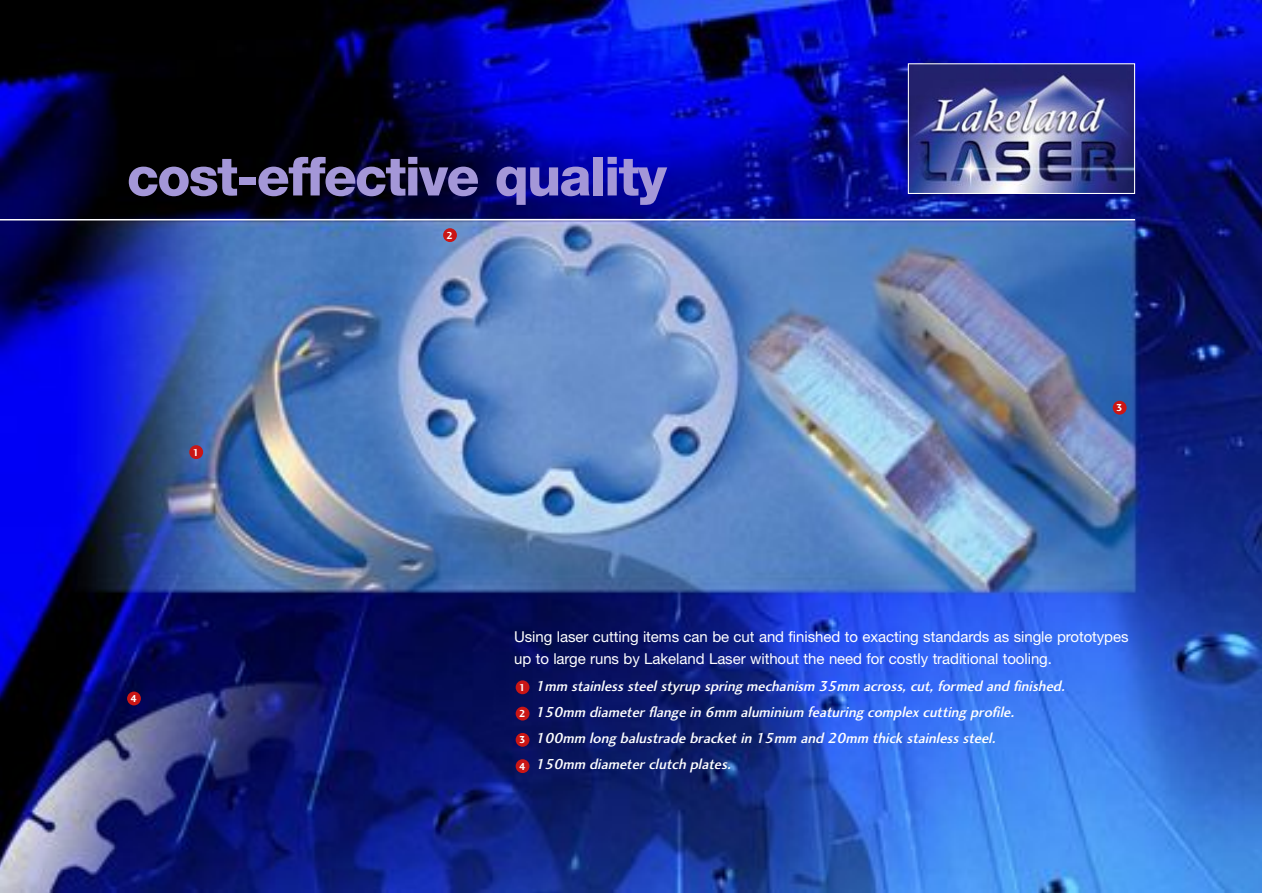
<style>
.page{position:relative;width:1262px;height:893px;background:#fff}
.page>*{position:absolute;margin:0;border:0;box-sizing:border-box;transform-origin:0 0}
.t1{font:800 54px "Helvetica Neue";letter-spacing:-.03em;color:#a497d8}
.t2{font:italic 15px "Charlotte Sans Medium Plain";color:#fff}
.t3{font:15px/22.5px "Helvetica Neue";letter-spacing:-.005em;color:#fff}
.t4{font:10.5px "Charlotte Sans Bold Plain";color:#fff}
.s1{font-family:"Charlotte Sans Bold Plain";font-style:normal;font-size:10.5px}
</style>
<div class="page">
<img style="left:0;top:0;width:1262px;height:892px">
<img style="left:910px;top:65px;width:223px;height:127px">
<div style="left:908px;top:63px;width:227px;height:131px;border:1px solid #fff"></div>
<hr style="left:0;top:219px;width:1135px;height:1px;background:#fff">
<div style="left:515px;top:759px;width:14px;height:13px;background:#ca1615;border-radius:50%"></div>
<div style="left:515px;top:732px;width:14px;height:14px;background:#ca1615;border-radius:50%"></div>
<div style="left:515px;top:706px;width:14px;height:14px;background:#ca1615;border-radius:50%"></div>
<div style="left:515px;top:680px;width:14px;height:14px;background:#ca1615;border-radius:50%"></div>
<div style="left:189px;top:445px;width:14px;height:14px;background:#ca1615;border-radius:50%"></div>
<div style="left:443px;top:228px;width:14px;height:14px;background:#ca1615;border-radius:50%"></div>
<div style="left:1112px;top:400px;width:14px;height:14px;background:#ca1615;border-radius:50%"></div>
<div style="left:127px;top:691px;width:14px;height:14px;background:#ca1615;border-radius:50%"></div>
<h1 class="t1" style="left:127px;top:144px;width:541px">cost-effective quality</h1>
<p class="t4" style="left:193px;top:446px;width:8px">1</p>
<p class="t4" style="left:130px;top:692px;width:8px">4</p>
<p class="t4" style="left:446px;top:229px;width:8px">2</p>
<p class="t4" style="left:1116px;top:401px;width:8px">3</p>
<p class="t3" style="left:514px;top:624px;width:616px">Using laser cutting items can be cut and finished to exacting standards as single prototypes up to large runs by Lakeland Laser without the need for costly traditional tooling.</p>
<p class="t2" style="left:535px;top:676px;width:546px">1mmstainlesssteelstyrupspringmechanism35mmacross,cut,formedandfinished.</p>
<p class="t2" style="left:535px;top:702px;width:496px">150mmdiameterflangein6mmaluminiumfeaturingcomplexcuttingprofile.</p>
<p class="t2" style="left:535px;top:729px;width:477px">100mmlongbalustradebracketin15mmand20mmthickstainlesssteel.</p>
<p class="t2" style="left:519px;top:755px;width:229px"><span class="s1">4</span> 150mmdiameterclutchplates.</p>
<p class="t4" style="left:519px;top:681px;width:8px">1</p>
<p class="t4" style="left:519px;top:707px;width:8px">2</p>
<p class="t4" style="left:519px;top:733px;width:8px">3</p>
</div>
